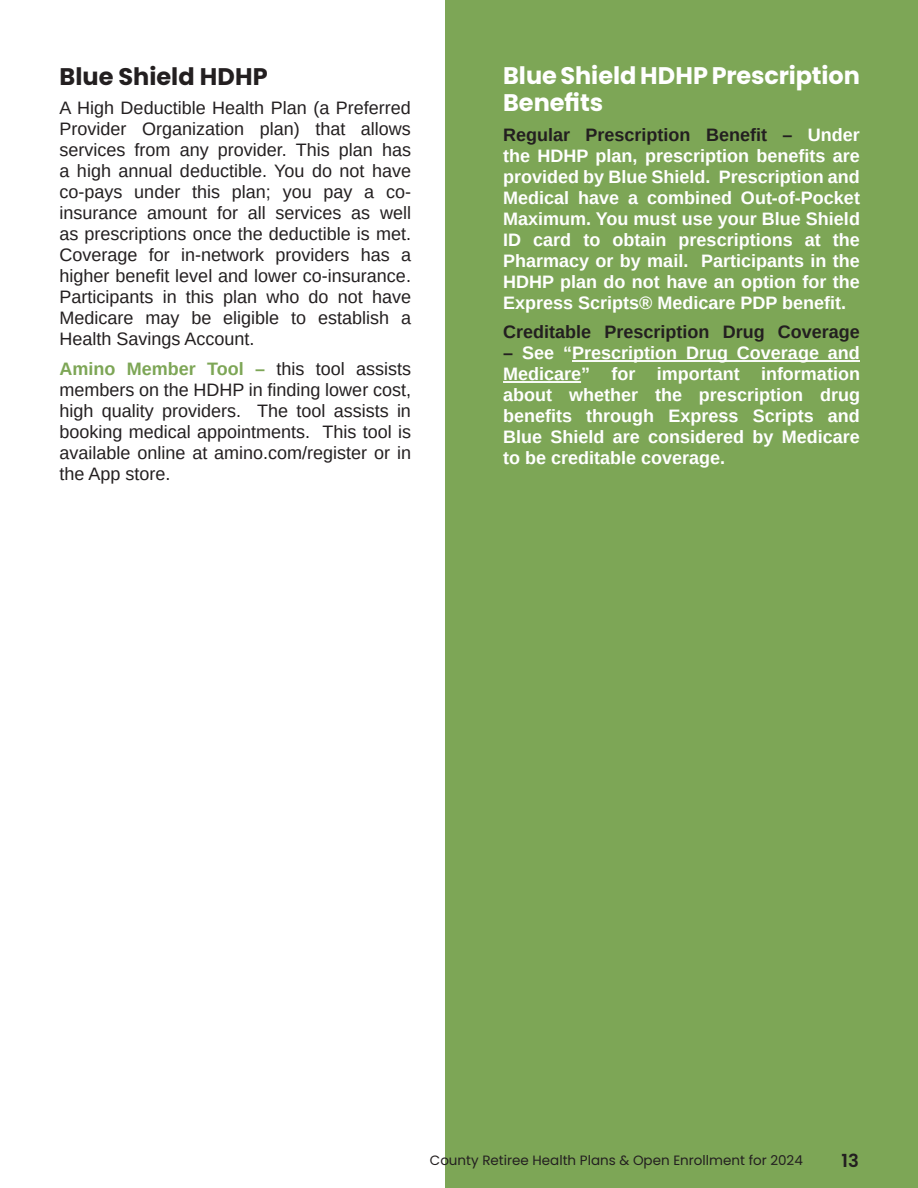
<style>
.page{position:relative;width:918px;height:1188px;background:#fff}
.page>*{position:absolute;margin:0;border:0;box-sizing:border-box;transform-origin:0 0}
._16_19_Reg_Left{font:700 24px/27px "Poppins";color:#fff}
._16_19_Reg_Left-2{font:700 24px "Poppins";color:#231f20}
._12_14_Bold_Left{font:18px/21px "Arimo";color:#231f20;text-align:justify}
._12_14_Bold_Left-2{font:700 18px/21px "Arimo";color:#fff;text-align:justify}
._12_14_Bold_Left-3{font:700 18px "Arimo";color:#231f20}
._12_SemiBold_Left{font:600 18px "Poppins";color:#231f20}
._9_16_Reg_Left{font:13.5px "Poppins";color:#231f20}
.s1{font-weight:700;color:#7da656}
.s2{color:#231f20}
</style>
<div class="page">
<div style="left:445px;top:0;width:473px;height:1188px;background:#7da656"></div>
<hr style="left:572px;top:360px;width:288px;height:2px;background:#fff">
<hr style="left:503px;top:381px;width:78px;height:2px;background:#fff">
<p class="_16_19_Reg_Left-2" style="left:60px;top:62px;width:210px">Blue Shield HDHP</p>
<p class="_12_14_Bold_Left" style="left:60px;top:98px;width:353px">A High Deductible Health Plan (a Preferred Provider Organization plan) that allows services from any provider. This plan has a high annual deductible. You do not have co-pays under this plan; you pay a co&shy;insurance amount for all services as well as prescriptions once the deductible is met.<br>Coverage for in-network providers has a higher benefit level and lower co-insurance.<br>Participants in this plan who do not have Medicare may be eligible to establish a Health Savings Account.</p>
<p class="_12_14_Bold_Left" style="left:60px;top:358px;width:353px"><span class="s1">Amino Member Tool –</span> this tool assists members on the HDHP in finding lower cost, high quality providers. The tool assists in booking medical appointments. This tool is available online at amino.com/register or in the App store.</p>
<p class="_16_19_Reg_Left" style="left:503px;top:62px;width:358px">Blue Shield HDHP Prescription<br>Benefits</p>
<p class="_12_14_Bold_Left-2" style="left:503px;top:124px;width:358px"><span class="s2">Regular Prescription Benefit –</span> Under the HDHP plan, prescription benefits are provided by Blue Shield. Prescription and Medical have a combined Out-of-Pocket Maximum. You must use your Blue Shield ID card to obtain prescriptions at the Pharmacy or by mail. Participants in the HDHP plan do not have an option for the Express Scripts® Medicare PDP benefit.</p>
<p class="_12_14_Bold_Left-3" style="left:503px;top:320px;width:358px">Creditable Prescription Drug Coverage</p>
<p class="_12_14_Bold_Left-2" style="left:503px;top:343px;width:358px"><span class="s2">–</span> See “Prescription Drug Coverage and Medicare” for important information about whether the prescription drug benefits through Express Scripts and Blue Shield are considered by Medicare to be creditable coverage.</p>
<p class="_9_16_Reg_Left" style="left:430px;top:1152px;width:374px">County Retiree Health Plans &amp; Open Enrollment for 2024</p>
<p class="_12_SemiBold_Left" style="left:842px;top:1151px;width:19px">13</p>
</div>
